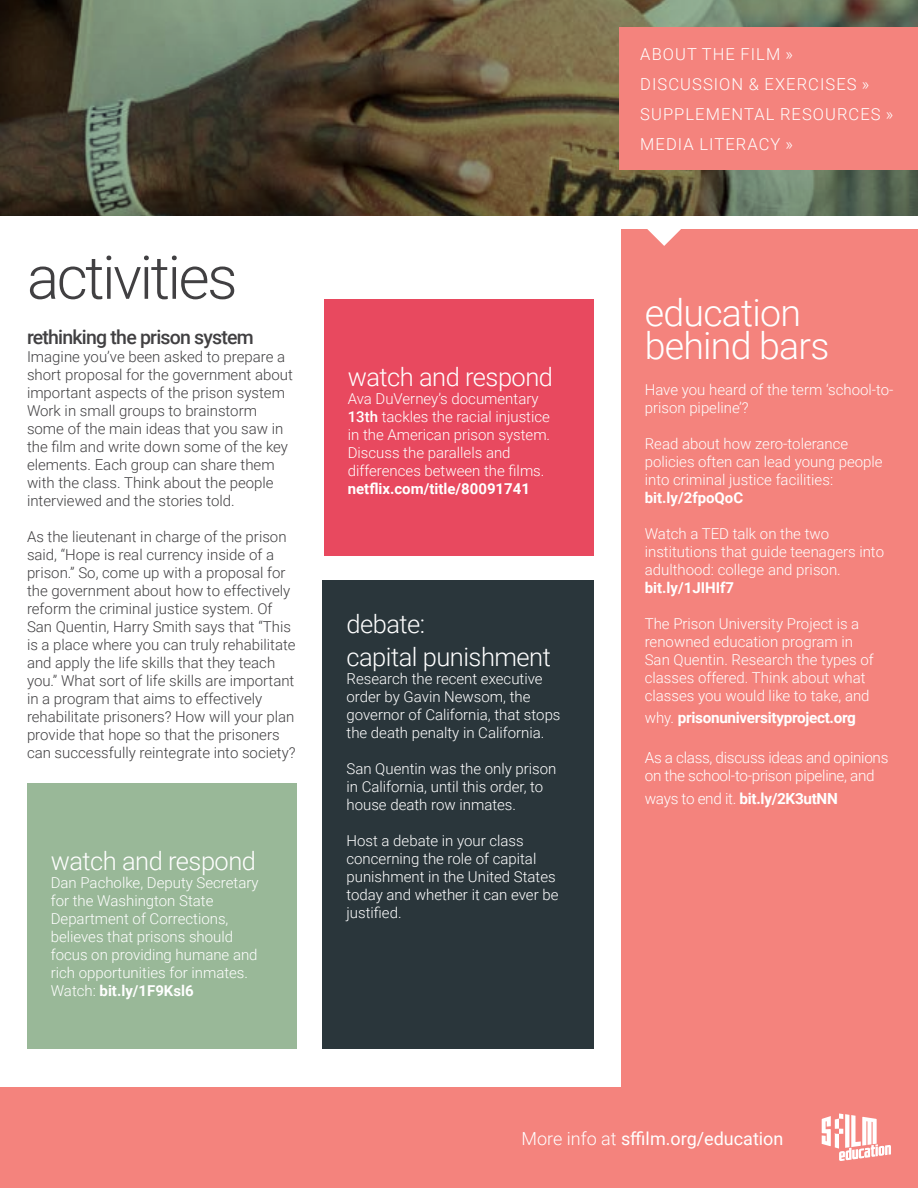
<style>
.page{position:relative;width:918px;height:1188px;background:#fff}
.page>*{position:absolute;margin:0;border:0;box-sizing:border-box;transform-origin:0 0}
.t1{font:300 60px "Roboto";letter-spacing:-.04em;color:#414042}
.t2{font:300 37.5px/33px "Roboto";letter-spacing:-.02em;color:#fff}
.t3{font:300 25.5px/33px "Roboto";letter-spacing:-.02em;color:#fff}
.t4{font:500 19.5px "Roboto";letter-spacing:-.04em;color:#414042}
.t5{font:18px "Roboto";color:#fff}
.t6{font:300 16.5px/30px "Roboto";letter-spacing:.065em;color:#fff}
.t7{font:300 15.3px/18px "Roboto";letter-spacing:-.02em;color:#fff}
.t8{font:700 15.3px "Roboto";letter-spacing:-.02em;color:#fff}
.t9{font:300 15px/18px "Roboto";color:#fff}
.t10{font:300 15px/18px "Roboto";color:#414042}
.t11{font:700 15px "Roboto";color:#fff}
.s1{font-weight:700}
.s2{font-weight:500}
.s3{font-weight:300;font-size:15px}
.s4{font-weight:300}
</style>
<div class="page">
<div style="left:0;top:1088px;width:918px;height:100px;background:#f4837d"></div>
<svg style="left:822px;top:1113px;width:69px;height:48px"></svg>
<svg style="left:0;top:0;width:918px;height:216px"></svg>
<div style="left:621px;top:230px;width:297px;height:858px;background:#f4837d"></div>
<svg style="left:645px;top:229px;width:39px;height:17px"></svg>
<div style="left:620px;top:27px;width:298px;height:143px;background:#f4837d"></div>
<div style="left:323px;top:580px;width:271px;height:469px;background:#2a363b"></div>
<div style="left:324px;top:299px;width:270px;height:257px;background:#e8495f"></div>
<div style="left:27px;top:783px;width:270px;height:265px;background:#99b898"></div>
<h1 class="t1" style="left:27px;top:235px;width:212px">activities</h1>
<h3 class="t4" style="left:27px;top:323px;width:228px">rethinking the prison system</h3>
<p class="t10" style="left:27px;top:347px;width:267px">Imagine you’ve been asked to prepare a short proposal for the government about important aspects of the prison system Work in small groups to brainstorm some of the main ideas that you saw in the film and write down some of the key elements. Each group can share them with the class. Think about the people interviewed and the stories told.</p>
<p class="t10" style="left:27px;top:527px;width:270px">As the lieutenant in charge of the prison said, “Hope is real currency inside of a prison.” So, come up with a proposal for the government about how to effectively reform the criminal justice system. Of San Quentin, Harry Smith says that “This is a place where you can truly rehabilitate and apply the life skills that they teach you.” What sort of life skills are important in a program that aims to effectively rehabilitate prisoners? How will your plan provide that hope so that the prisoners can successfully reintegrate into society?</p>
<h3 class="t3" style="left:51px;top:843px;width:207px">watch and respond</h3>
<p class="t9" style="left:51px;top:873px;width:210px">Dan Pacholke, Deputy Secretary for the Washington State<br>Department of Corrections, believes that prisons should focus on providing humane and rich opportunities for inmates.<br>Watch: <span class="s1">bit.ly/1F9Ksl6</span></p>
<h3 class="t3" style="left:348px;top:360px;width:207px">watch and respond</h3>
<p class="t9" style="left:348px;top:389px;width:204px">Ava DuVerney’s documentary<br><span class="s2">13th</span> tackles the racial injustice in the American prison system.<br>Discuss the parallels and differences between the films.</p>
<p class="t11" style="left:348px;top:478px;width:184px">netflix.com/title/80091741</p>
<h3 class="t3" style="left:347px;top:606px;width:206px">debate:<br>capital punishment</h3>
<p class="t9" style="left:347px;top:669px;width:216px">Research the recent executive order by Gavin Newsom, the governor of California, that stops the death penalty in California.</p>
<p class="t9" style="left:347px;top:759px;width:211px">San Quentin was the only prison in California, until this order, to house death row inmates.</p>
<p class="t9" style="left:347px;top:831px;width:213px">Host a debate in your class concerning the role of capital punishment in the United States today and whether it can ever be justified.</p>
<p class="t6" style="left:640px;top:38px;width:255px">ABOUT THE FILM »<br>DISCUSSION &amp; EXERCISES »<br>SUPPLEMENTAL RESOURCES »<br>MEDIA LITERACY »</p>
<h2 class="t2" style="left:645px;top:294px;width:186px">education behind bars</h2>
<p class="t9" style="left:645px;top:380px;width:250px">Have you heard of the term ‘school-to&shy;prison pipeline’?</p>
<p class="t9" style="left:645px;top:434px;width:239px">Read about how zero-tolerance policies often can lead young people into criminal justice facilities:</p>
<p class="t11" style="left:645px;top:487px;width:100px">bit.ly/2fpoQoC</p>
<p class="t9" style="left:645px;top:524px;width:241px">Watch a TED talk on the two institutions that guide teenagers into adulthood: college and prison.</p>
<p class="t11" style="left:645px;top:577px;width:91px">bit.ly/1JIHIf7</p>
<p class="t9" style="left:645px;top:614px;width:231px">The Prison University Project is a renowned education program in San Quentin. Research the types of classes offered. Think about what classes you would like to take, and</p>
<p class="t8" style="left:645px;top:707px;width:213px"><span class="s3">why.</span> prisonuniversityproject.org</p>
<p class="t7" style="left:645px;top:748px;width:245px">As a class, discuss ideas and opinions on the school-to-prison pipeline, and</p>
<p class="t8" style="left:645px;top:788px;width:195px"><span class="s4">ways to end it.</span> bit.ly/2K3utNN</p>
<p class="t5" style="left:522px;top:1126px;width:263px"><span class="s4">More info at</span> sffilm.org/education</p>
</div>
